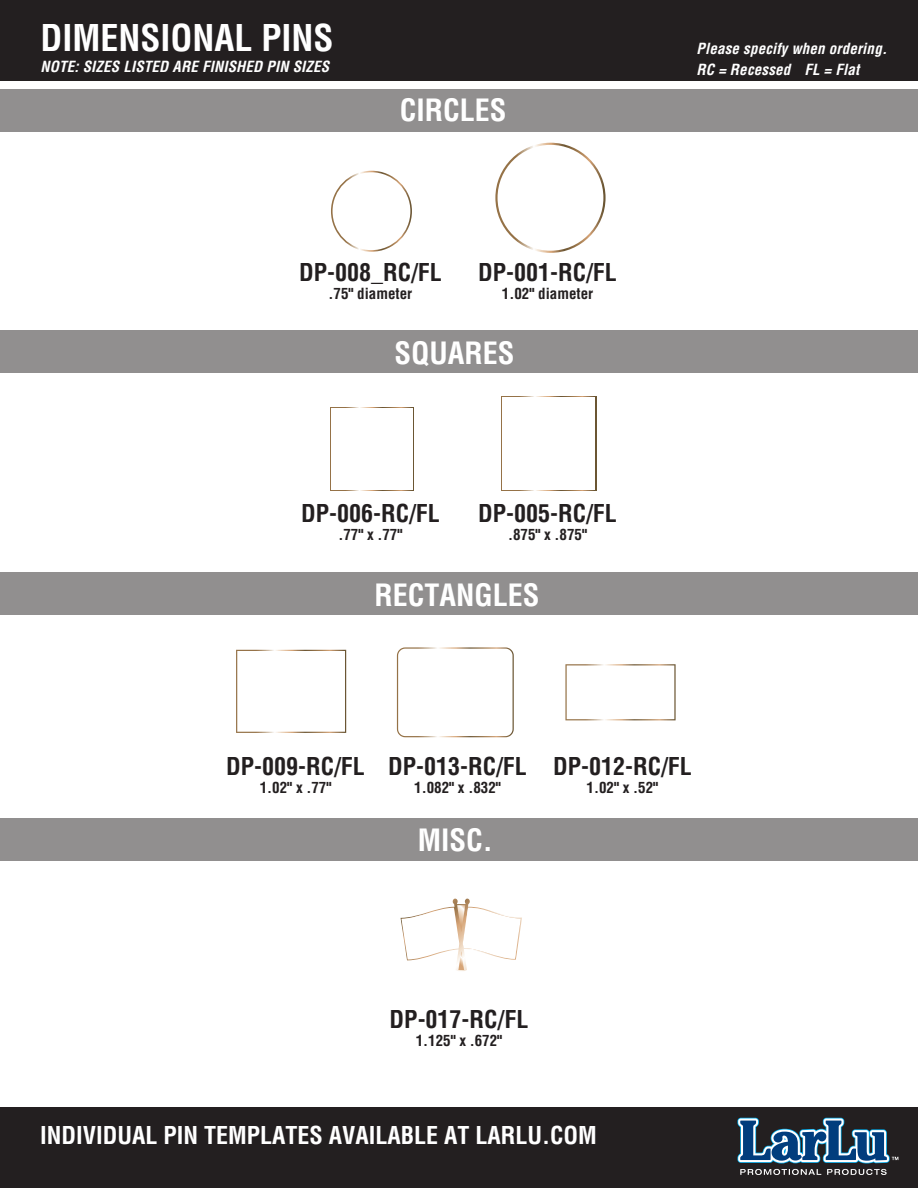
<style>
.page{position:relative;width:918px;height:1188px;background:#fff}
.page>*{position:absolute;margin:0;border:0;box-sizing:border-box;transform-origin:0 0}
.t1{font:700 condensed 36px "Helvetica";color:#fff}
.t2{font:700 condensed 30px "Helvetica";color:#fff}
.t3{font:700 condensed 24px "Helvetica";color:#231f20}
.t4{font:700 condensed 24px "Helvetica";color:#fff}
.t5{font:700 condensed 15px "Helvetica";color:#231f20}
.t6{font:italic 700 condensed 15px/21px "Helvetica";letter-spacing:.01em;color:#fff}
</style>
<div class="page">
<div style="left:0;top:330px;width:918px;height:43px;background:#918f8f"></div>
<div style="left:0;top:89px;width:918px;height:43px;background:#918f8f"></div>
<div style="left:0;top:0;width:918px;height:81px;background:#231f20"></div>
<div style="left:0;top:1107px;width:918px;height:81px;background:#231f20"></div>
<div style="left:0;top:573px;width:918px;height:42px;background:#918f8f"></div>
<div style="left:0;top:818px;width:918px;height:43px;background:#918f8f"></div>
<svg style="left:737px;top:1118px;width:161px;height:57px"></svg>
<svg style="left:331px;top:171px;width:81px;height:81px"></svg>
<div style="left:333px;top:172px;width:77px;height:78px;background:#fff;border-radius:50%"></div>
<svg style="left:495px;top:143px;width:111px;height:110px"></svg>
<div style="left:498px;top:145px;width:105px;height:106px;background:#fff;border-radius:50%"></div>
<svg style="left:401px;top:898px;width:121px;height:73px"></svg>
<svg style="left:236px;top:650px;width:110px;height:83px"></svg>
<svg style="left:397px;top:647px;width:117px;height:90px"></svg>
<svg style="left:565px;top:664px;width:111px;height:56px"></svg>
<svg style="left:330px;top:407px;width:83px;height:84px"></svg>
<div style="left:331px;top:408px;width:81px;height:82px;background:#fff"></div>
<h1 class="t1" style="left:40px;top:16px;width:295px">DIMENSIONAL PINS</h1>
<p class="t6" style="left:40px;top:56px;width:290px">NOTE: SIZES LISTED ARE FINISHED PIN SIZES</p>
<p class="t2" style="left:400px;top:91px;width:108px">CIRCLES</p>
<p class="t3" style="left:299px;top:258px;width:144px">DP-008_RC/FL</p>
<p class="t5" style="left:329px;top:285px;width:85px">.75" diameter</p>
<p class="t3" style="left:478px;top:258px;width:140px">DP-001-RC/FL</p>
<p class="t5" style="left:502px;top:285px;width:93px">1.02" diameter</p>
<p class="t2" style="left:395px;top:334px;width:122px">SQUARES</p>
<p class="t3" style="left:301px;top:498px;width:140px">DP-006-RC/FL</p>
<p class="t5" style="left:338px;top:525px;width:66px">.77" x .77"</p>
<p class="t3" style="left:478px;top:498px;width:140px">DP-005-RC/FL</p>
<p class="t5" style="left:508px;top:525px;width:81px">.875" x .875"</p>
<p class="t2" style="left:374px;top:576px;width:167px">RECTANGLES</p>
<p class="t6" style="left:697px;top:38px;width:192px">Please specify when ordering.<br>RC = Recessed FL = Flat</p>
<p class="t3" style="left:226px;top:752px;width:140px">DP-009-RC/FL</p>
<p class="t5" style="left:260px;top:778px;width:73px">1.02" x .77"</p>
<p class="t3" style="left:388px;top:752px;width:140px">DP-013-RC/FL</p>
<p class="t5" style="left:414px;top:778px;width:88px">1.082" x .832"</p>
<p class="t2" style="left:418px;top:821px;width:77px">MISC.</p>
<p class="t3" style="left:553px;top:752px;width:140px">DP-012-RC/FL</p>
<p class="t5" style="left:587px;top:778px;width:73px">1.02" x .52"</p>
<p class="t3" style="left:390px;top:1004px;width:140px">DP-017-RC/FL</p>
<p class="t5" style="left:416px;top:1031px;width:88px">1.125" x .672"</p>
<p class="t4" style="left:40px;top:1120px;width:558px">INDIVIDUAL PIN TEMPLATES AVAILABLE AT LARLU.COM</p>
</div>
